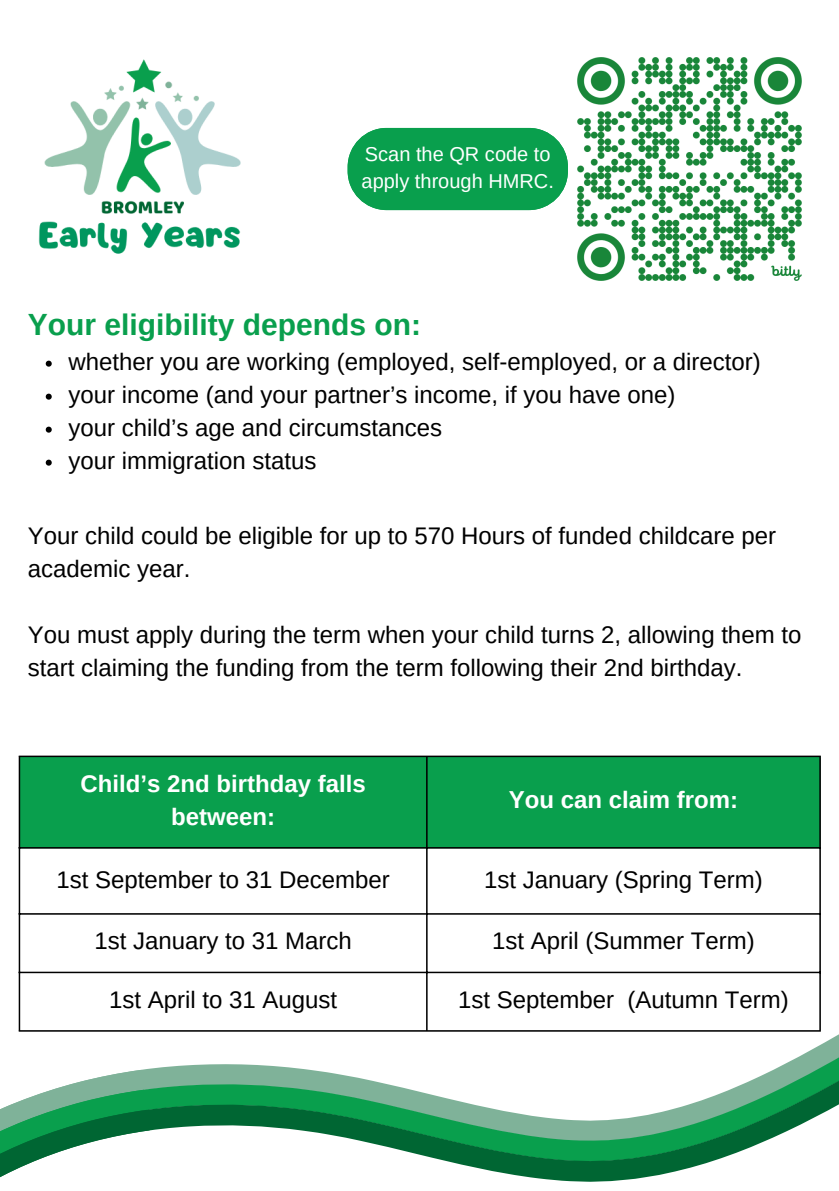
<style>
.page{position:relative;width:839px;height:1191px;background:#fff}
.page>*{position:absolute;margin:0;border:0;box-sizing:border-box;transform-origin:0 0}
.t1{font:700 30px "Arimo";color:#099f4d}
.t2{font:24px/33px "Arimo";color:#000}
.t3{font:700 24px/33px "Arimo";color:#fff;text-align:center}
.t4{font:20px/27px "Arimo";color:#fff}
</style>
<div class="page">
<svg style="left:0;top:953px;width:838px;height:229px"></svg>
<div style="left:20px;top:757px;width:799px;height:90px;background:#099f4d"></div>
<hr style="left:19px;top:757px;width:1px;height:273px;background:#000">
<hr style="left:426px;top:757px;width:1px;height:273px;background:#000">
<hr style="left:819px;top:757px;width:1px;height:273px;background:#000">
<hr style="left:19px;top:756px;width:801px;height:1px;background:#000">
<hr style="left:19px;top:847px;width:801px;height:2px;background:#000">
<hr style="left:19px;top:913px;width:801px;height:2px;background:#000">
<hr style="left:19px;top:972px;width:801px;height:1px;background:#000">
<hr style="left:19px;top:1030px;width:801px;height:2px;background:#000">
<svg style="left:46px;top:361px;width:6px;height:6px"></svg>
<svg style="left:46px;top:394px;width:6px;height:6px"></svg>
<svg style="left:46px;top:427px;width:6px;height:6px"></svg>
<svg style="left:46px;top:460px;width:6px;height:6px"></svg>
<img style="left:38px;top:59px;width:203px;height:195px">
<img style="left:577px;top:57px;width:225px;height:224px">
<svg style="left:347px;top:128px;width:221px;height:82px;background:#1aa559"></svg>
<p class="t4" style="left:361px;top:140px;width:194px">Scan the QR code to apply through HMRC.</p>
<h2 class="t1" style="left:28px;top:308px;width:395px">Your eligibility depends on:</h2>
<h2 class="t2" style="left:68px;top:345px;width:693px">whether you are working (employed, self-employed, or a director)</h2>
<p class="t2" style="left:68px;top:378px;width:608px">your income (and your partner’s income, if you have one)</p>
<p class="t2" style="left:68px;top:411px;width:375px">your child’s age and circumstances</p>
<p class="t2" style="left:68px;top:444px;width:249px">your immigration status</p>
<p class="t2" style="left:28px;top:519px;width:749px">Your child could be eligible for up to 570 Hours of funded childcare per academic year.</p>
<p class="t2" style="left:28px;top:618px;width:775px">You must apply during the term when your child turns 2, allowing them to start claiming the funding from the term following their 2nd birthday.</p>
<p class="t3" style="left:80px;top:767px;width:287px">Child’s 2nd birthday falls between:</p>
<p class="t3" style="left:509px;top:783px;width:231px">You can claim from:</p>
<p class="t2" style="left:56px;top:863px;width:335px">1st September to 31 December</p>
<p class="t2" style="left:484px;top:863px;width:280px">1st January (Spring Term)</p>
<p class="t2" style="left:94px;top:924px;width:259px">1st January to 31 March</p>
<p class="t2" style="left:492px;top:924px;width:264px">1st April (Summer Term)</p>
<p class="t2" style="left:109px;top:983px;width:229px">1st April to 31 August</p>
<p class="t2" style="left:458px;top:983px;width:332px">1st September (Autumn Term)</p>
</div>
